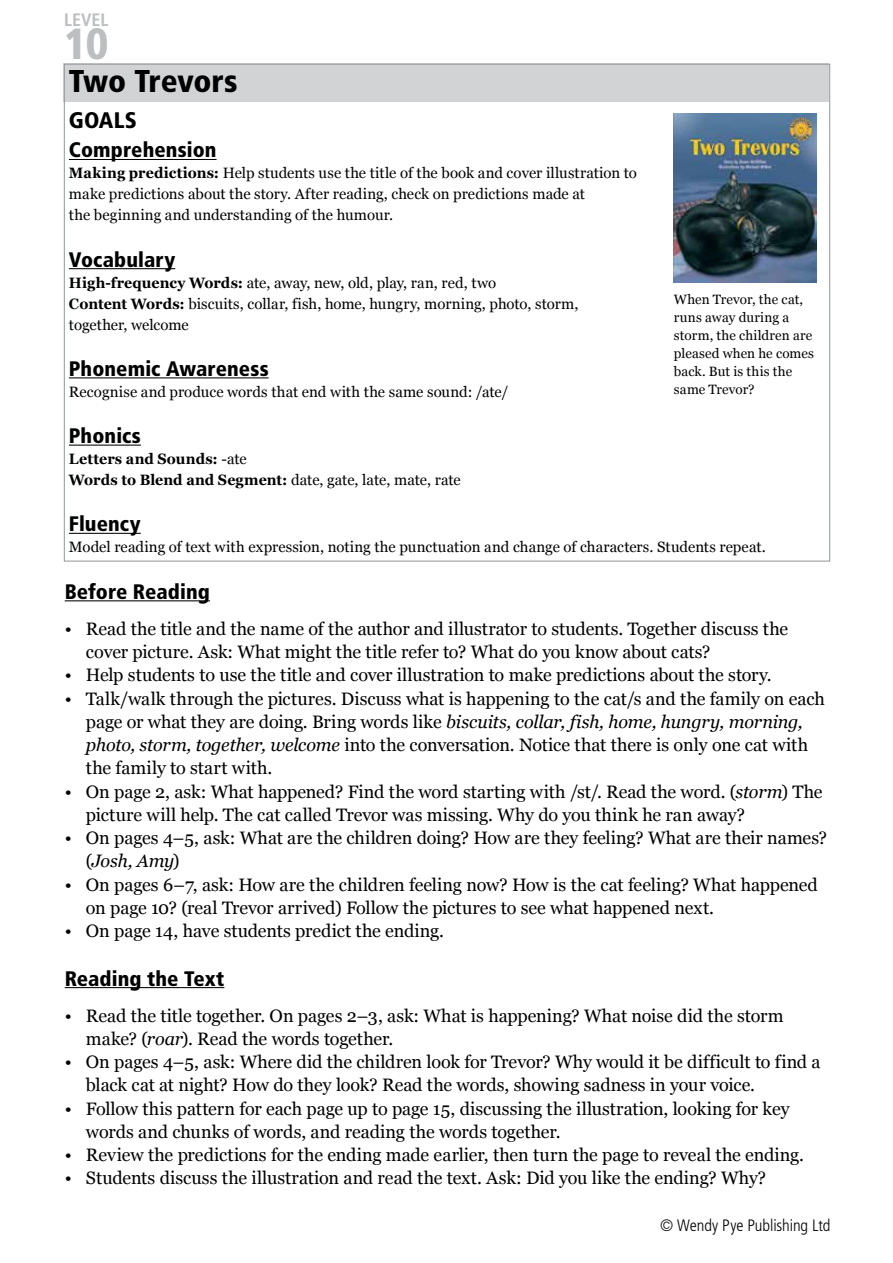
<style>
.page{position:relative;width:893px;height:1263px;background:#fff}
.page>*{position:absolute;margin:0;border:0;box-sizing:border-box;transform-origin:0 0}
.t1{font:900 condensed 43.5px "Frutiger";color:#bcbec0}
.t2{font:900 condensed 31.5px "Frutiger";letter-spacing:-.01em;color:#000}
.t3{font:900 condensed 22.5px "Frutiger";letter-spacing:.005em;color:#000}
.t4{font:900 condensed 21px "Frutiger";letter-spacing:.005em;color:#000}
.t5{font:18px/23.2px "Georgia";letter-spacing:-.005em;color:#000}
.t6{font:700 condensed 18px "Frutiger";letter-spacing:.005em;color:#bcbec0}
.t7{font:300 condensed 16.5px "Frutiger";letter-spacing:-.005em;color:#000}
.t8{font:15px/21px "Georgia";letter-spacing:.005em;color:#000}
.t9{font:700 15px/21px "Georgia";letter-spacing:.015em;color:#000;scale:.95 1}
.t10{font:13.5px/18px "Georgia";letter-spacing:.01em;color:#000}
.s1{font-weight:700}
.s2{font-weight:400}
.s3{font-style:italic}
</style>
<div class="page">
<div style="left:63px;top:64px;width:766px;height:38px;background:#d1d3d4"></div>
<hr style="left:69px;top:159px;width:148px;height:1px;background:#000">
<hr style="left:69px;top:268px;width:106px;height:1px;background:#000">
<hr style="left:69px;top:377px;width:200px;height:1px;background:#000">
<hr style="left:69px;top:445px;width:72px;height:1px;background:#000">
<hr style="left:69px;top:533px;width:72px;height:1px;background:#000">
<hr style="left:65px;top:600px;width:145px;height:1px;background:#000">
<hr style="left:65px;top:987px;width:159px;height:1px;background:#000">
<img style="left:674px;top:114px;width:143px;height:169px">
<p class="t6" style="left:64px;top:9px;width:46px">LEVEL</p>
<h1 class="t1" style="left:64px;top:18px;width:45px">10</h1>
<h2 class="t2" style="left:69px;top:63px;width:170px">Two Trevors</h2>
<p class="t3" style="left:69px;top:107px;width:69px">GOALS</p>
<p class="t4" style="left:69px;top:137px;width:149px">Comprehension</p>
<p class="t8" style="left:69px;top:163px;width:570px"><span class="s1">Making predictions:</span> Help students use the title of the book and cover illustration to make predictions about the story. After reading, check on predictions made at<br>the beginning and understanding of the humour.</p>
<p class="t4" style="left:69px;top:247px;width:108px">Vocabulary</p>
<p class="t8" style="left:69px;top:272px;width:511px"><span class="s1">High-frequency Words:</span> ate, away, new, old, play, ran, red, two<br><span class="s1">Content Words:</span> biscuits, collar, fish, home, hungry, morning, photo, storm, together, welcome</p>
<p class="t4" style="left:69px;top:356px;width:201px">Phonemic Awareness</p>
<p class="t8" style="left:69px;top:381px;width:441px">Recognise and produce words that end with the same sound: /ate/</p>
<p class="t4" style="left:69px;top:423px;width:73px">Phonics</p>
<p class="t9" style="left:69px;top:448px;width:414px">Letters and Sounds: <span class="s2">-ate<br></span>Words to Blend and Segment: <span class="s2">date, gate, late, mate, rate</span></p>
<p class="t4" style="left:69px;top:511px;width:73px">Fluency</p>
<p class="t8" style="left:69px;top:536px;width:698px">Model reading of text with expression, noting the punctuation and change of characters. Students repeat.</p>
<p class="t10" style="left:674px;top:291px;width:142px">When Trevor, the cat, runs away during a storm, the children are pleased when he comes back. But is this the same Trevor?</p>
<p class="t4" style="left:65px;top:579px;width:147px">Before Reading</p>
<p class="t5" style="left:86px;top:617px;width:704px;text-indent:-21px">• Read the title and the name of the author and illustrator to students. Together discuss the cover picture. Ask: What might the title refer to? What do you know about cats?</p>
<p class="t5" style="left:65px;top:663px;width:708px">• Help students to use the title and cover illustration to make predictions about the story.</p>
<p class="t5" style="left:86px;top:687px;width:740px;text-indent:-21px">• Talk/walk through the pictures. Discuss what is happening to the cat/s and the family on each page or what they are doing. Bring words like <span class="s3">biscuits, collar, fish, home, hungry, morning, photo, storm, together, welcome</span> into the conversation. Notice that there is only one cat with the family to start with.</p>
<p class="t5" style="left:86px;top:780px;width:738px;text-indent:-21px">• On page 2, ask: What happened? Find the word starting with /st/. Read the word. (<span class="s3">storm</span>) The picture will help. The cat called Trevor was missing. Why do you think he ran away?</p>
<p class="t5" style="left:86px;top:826px;width:742px;text-indent:-21px">• On pages 4–5, ask: What are the children doing? How are they feeling? What are their names? (<span class="s3">Josh, Amy</span>)</p>
<p class="t5" style="left:86px;top:873px;width:733px;text-indent:-21px">• On pages 6–7, ask: How are the children feeling now? How is the cat feeling? What happened on page 10? (real Trevor arrived) Follow the pictures to see what happened next.</p>
<p class="t5" style="left:65px;top:919px;width:381px">• On page 14, have students predict the ending.</p>
<p class="t4" style="left:65px;top:965px;width:161px">Reading the Text</p>
<p class="t5" style="left:86px;top:1004px;width:699px;text-indent:-21px">• Read the title together. On pages 2–3, ask: What is happening? What noise did the storm make? (<span class="s3">roar</span>). Read the words together.</p>
<p class="t5" style="left:86px;top:1050px;width:736px;text-indent:-21px">• On pages 4–5, ask: Where did the children look for Trevor? Why would it be difficult to find a black cat at night? How do they look? Read the words, showing sadness in your voice.</p>
<p class="t5" style="left:86px;top:1097px;width:705px;text-indent:-21px">• Follow this pattern for each page up to page 15, discussing the illustration, looking for key words and chunks of words, and reading the words together.</p>
<p class="t5" style="left:65px;top:1143px;width:741px">• Review the predictions for the ending made earlier, then turn the page to reveal the ending.</p>
<p class="t5" style="left:65px;top:1166px;width:703px">• Students discuss the illustration and read the text. Ask: Did you like the ending? Why?</p>
<p class="t7" style="left:660px;top:1215px;width:172px">© Wendy Pye Publishing Ltd</p>
</div>
